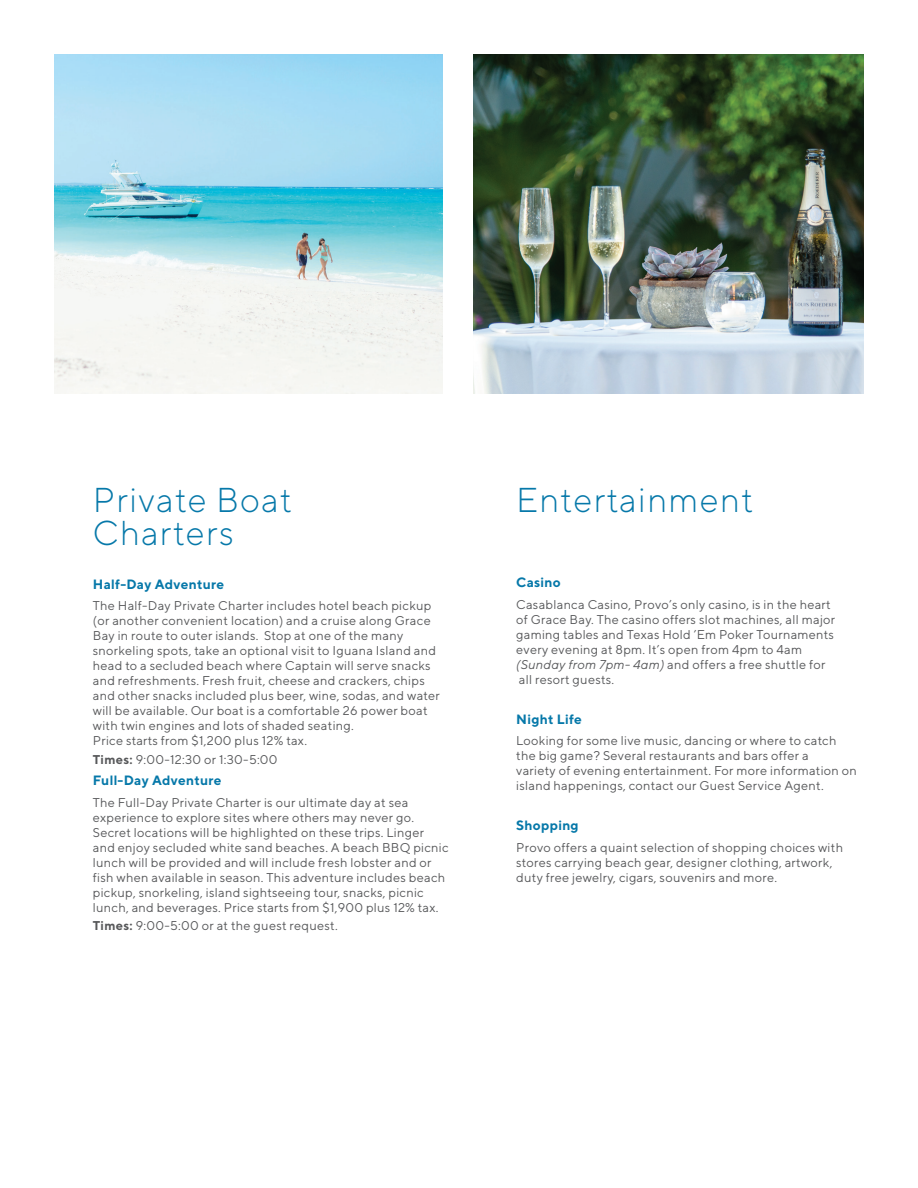
<style>
.page{position:relative;width:918px;height:1188px;background:#fff}
.page>*{position:absolute;margin:0;border:0;box-sizing:border-box;transform-origin:0 0}
.t1{font:300 34.5px/33px "TT Norms";letter-spacing:.04em;color:#0678a9}
.t2{font:700 13.5px "TT Norms";letter-spacing:.02em;color:#0678a9}
.t3{font:12.75px/15px "TT Norms";letter-spacing:.02em;color:#57585a}
.s1{font-weight:700}
.s2{font-style:italic}
</style>
<div class="page">
<img style="left:54px;top:54px;width:389px;height:339px">
<img style="left:473px;top:54px;width:391px;height:339px">
<h1 class="t1" style="left:93px;top:482px;width:201px">Private Boat<br>Charters</h1>
<p class="t2" style="left:93px;top:575px;width:133px">Half-Day Adventure</p>
<p class="t3" style="left:93px;top:598px;width:349px">The Half-Day Private Charter includes hotel beach pickup (or another convenient location) and a cruise along Grace Bay in route to outer islands. Stop at one of the many snorkeling spots, take an optional visit to Iguana Island and head to a secluded beach where Captain will serve snacks and refreshments. Fresh fruit, cheese and crackers, chips and other snacks included plus beer, wine, sodas, and water will be available. Our boat is a comfortable 26′ power boat with twin engines and lots of shaded seating.<br>Price starts from $1,200 plus 12% tax.</p>
<p class="t3" style="left:93px;top:751px;width:186px"><span class="s1">Times:</span> 9:00-12:30 or 1:30-5:00</p>
<p class="t2" style="left:93px;top:772px;width:130px">Full-Day Adventure</p>
<p class="t3" style="left:93px;top:794px;width:357px">The Full-Day Private Charter is our ultimate day at sea experience to explore sites where others may never go.<br>Secret locations will be highlighted on these trips. Linger and enjoy secluded white sand beaches. A beach BBQ picnic lunch will be provided and will include fresh lobster and or fish when available in season. This adventure includes beach pickup, snorkeling, island sightseeing tour, snacks, picnic lunch, and beverages. Price starts from $1,900 plus 12% tax.</p>
<p class="t3" style="left:93px;top:918px;width:246px"><span class="s1">Times:</span> 9:00-5:00 or at the guest request.</p>
<h1 class="t1" style="left:516px;top:482px;width:239px">Entertainment</h1>
<p class="t2" style="left:516px;top:574px;width:46px">Casino</p>
<p class="t3" style="left:516px;top:597px;width:321px">Casablanca Casino, Provo’s only casino, is in the heart of Grace Bay. The casino offers slot machines, all major gaming tables and Texas Hold ’Em Poker Tournaments every evening at 8pm. It’s open from 4pm to 4am <span class="s2">(Sunday from 7pm- 4am)</span> and offers a free shuttle for all resort guests.</p>
<p class="t2" style="left:516px;top:710px;width:67px">Night Life</p>
<p class="t3" style="left:516px;top:733px;width:342px">Looking for some live music, dancing or where to catch the big game? Several restaurants and bars offer a<br>variety of evening entertainment. For more information on island happenings, contact our Guest Service Agent.</p>
<p class="t2" style="left:516px;top:817px;width:64px">Shopping</p>
<p class="t3" style="left:516px;top:839px;width:328px">Provo offers a quaint selection of shopping choices with stores carrying beach gear, designer clothing, artwork, duty free jewelry, cigars, souvenirs and more.</p>
</div>
